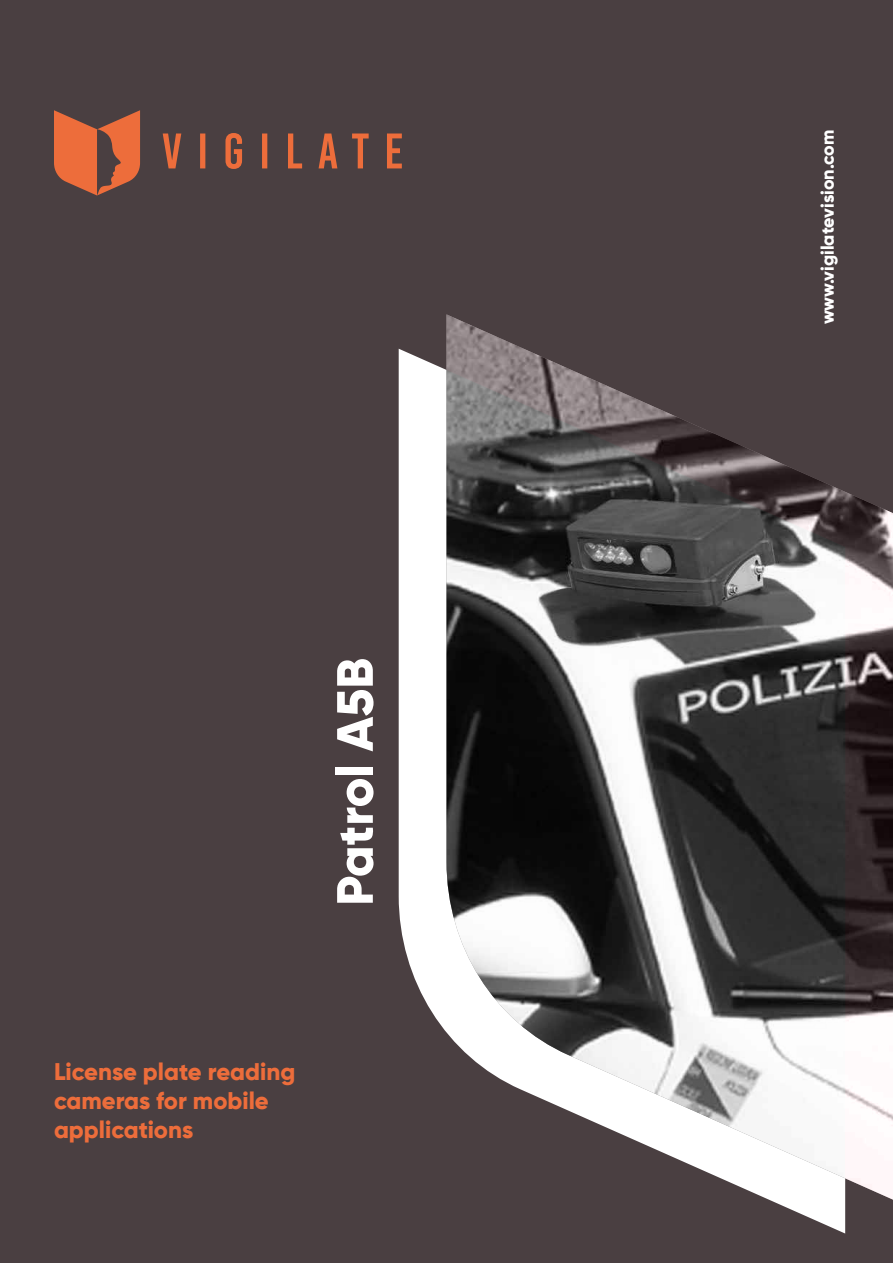
<style>
.page{position:relative;width:893px;height:1263px;background:#4a3f41}
.page>*{position:absolute;margin:0;border:0;box-sizing:border-box;transform-origin:0 0}
.t1{font:800 51px "Gilroy";color:#fff}
.t2{font:800 24px/28.8px "Gilroy";color:#ed6d3b}
.t3{font:800 18px "Gilroy";color:#fff}
</style>
<div class="page">
<svg style="left:54px;top:110px;width:348px;height:85px"></svg>
<svg style="left:399px;top:349px;width:446px;height:884px;fill:#fff"></svg>
<img style="left:446px;top:314px;width:447px;height:886px">
<h1 class="t1" style="left:323px;top:906px;width:249px;rotate:-90deg">Patrol A5B</h1>
<p class="t2" style="left:54px;top:1057px;width:243px">License plate reading cameras for mobile applications</p>
<p class="t3" style="left:816px;top:324px;width:196px;rotate:-90deg">www.vigilatevision.com</p>
</div>
